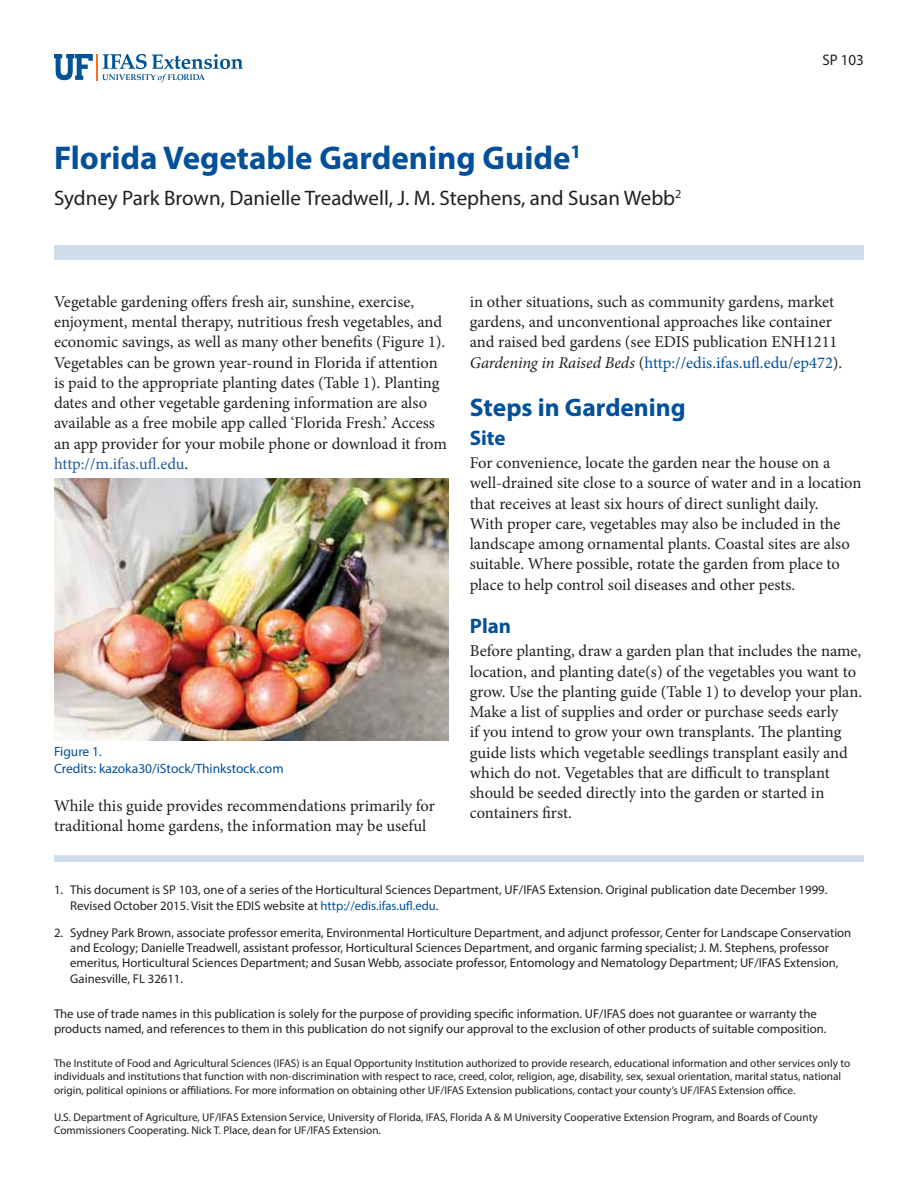
<style>
.page{position:relative;width:918px;height:1188px;background:#fff}
.page>*{position:absolute;margin:0;border:0;box-sizing:border-box;transform-origin:0 0}
.t1{font:700 33px "Myriad Pro";color:#03509a}
.t2{font:700 25.5px "Myriad Pro";color:#03509a}
.t3{font:21px "Myriad Pro";color:#231f20}
.t4{font:700 21px "Myriad Pro";color:#03509a}
.t5{font:16.5px/20.2px "Minion Pro";color:#231f20}
.t6{font:15.3px "Myriad Pro";color:#231f20}
.t7{font:13.5px/16.5px "Myriad Pro";color:#03509a}
.t8{font:12.75px/15.3px "Myriad Pro";color:#231f20}
.t9{font:11.25px/13.5px "Myriad Pro";color:#231f20}
.s1{color:#215e9e}
.s2{font-style:italic}
.s3{color:#03509a}
</style>
<div class="page">
<svg style="left:54px;top:54px;width:189px;height:28px"></svg>
<div style="left:54px;top:245px;width:810px;height:15px;background:#d0ddea"></div>
<div style="left:54px;top:855px;width:810px;height:7px;background:#d0ddea"></div>
<img style="left:54px;top:478px;width:394px;height:263px">
<h1 class="t1" style="left:54px;top:145px;width:529px">Florida Vegetable Gardening Guide<sup>1</sup></h1>
<p class="t3" style="left:54px;top:190px;width:629px">Sydney Park Brown, Danielle Treadwell, J. M. Stephens, and Susan Webb<sup>2</sup></p>
<p class="t6" style="left:822px;top:54px;width:43px">SP 103</p>
<p class="t5" style="left:54px;top:293px;width:395px">Vegetable gardening offers fresh air, sunshine, exercise, enjoyment, mental therapy, nutritious fresh vegetables, and economic savings, as well as many other benefits (Figure 1).<br>Vegetables can be grown year-round in Florida if attention is paid to the appropriate planting dates (Table 1). Planting dates and other vegetable gardening information are also available as a free mobile app called ‘Florida Fresh.’ Access an app provider for your mobile phone or download it from <span class="s1">http://m.ifas.ufl.edu</span>.</p>
<p class="t7" style="left:54px;top:745px;width:231px">Figure 1.<br>Credits: kazoka30/iStock/Thinkstock.com</p>
<p class="t5" style="left:54px;top:797px;width:382px">While this guide provides recommendations primarily for traditional home gardens, the information may be useful</p>
<p class="t5" style="left:470px;top:293px;width:374px">in other situations, such as community gardens, market gardens, and unconventional approaches like container and raised bed gardens (see EDIS publication ENH1211<br><span class="s2">Gardening in Raised Beds</span> (<span class="s3">http://edis.ifas.ufl.edu/ep472</span>).</p>
<h2 class="t2" style="left:470px;top:398px;width:217px">Steps in Gardening</h2>
<p class="t4" style="left:470px;top:430px;width:37px">Site</p>
<p class="t5" style="left:470px;top:454px;width:393px">For convenience, locate the garden near the house on a well-drained site close to a source of water and in a location that receives at least six hours of direct sunlight daily.<br>With proper care, vegetables may also be included in the landscape among ornamental plants. Coastal sites are also suitable. Where possible, rotate the garden from place to place to help control soil diseases and other pests.</p>
<p class="t4" style="left:470px;top:618px;width:43px">Plan</p>
<p class="t5" style="left:470px;top:642px;width:394px">Before planting, draw a garden plan that includes the name, location, and planting date(s) of the vegetables you want to grow. Use the planting guide (Table 1) to develop your plan.<br>Make a list of supplies and order or purchase seeds early<br>if you intend to grow your own transplants. The planting guide lists which vegetable seedlings transplant easily and which do not. Vegetables that are difficult to transplant should be seeded directly into the garden or started in containers first.</p>
<p class="t8" style="left:70px;top:883px;width:759px;text-indent:-16px">1. This document is SP 103, one of a series of the Horticultural Sciences Department, UF/IFAS Extension. Original publication date December 1999.<br>Revised October 2015. Visit the EDIS website at <span class="s3">http://edis.ifas.ufl.edu</span>.</p>
<p class="t8" style="left:70px;top:926px;width:783px;text-indent:-16px">2. Sydney Park Brown, associate professor emerita, Environmental Horticulture Department, and adjunct professor, Center for Landscape Conservation and Ecology; Danielle Treadwell, assistant professor, Horticultural Sciences Department, and organic farming specialist; J. M. Stephens, professor emeritus, Horticultural Sciences Department; and Susan Webb, associate professor, Entomology and Nematology Department; UF/IFAS Extension, Gainesville, FL 32611.</p>
<p class="t8" style="left:54px;top:1007px;width:774px">The use of trade names in this publication is solely for the purpose of providing specific information. UF/IFAS does not guarantee or warranty the products named, and references to them in this publication do not signify our approval to the exclusion of other products of suitable composition.</p>
<p class="t9" style="left:54px;top:1057px;width:798px">The Institute of Food and Agricultural Sciences (IFAS) is an Equal Opportunity Institution authorized to provide research, educational information and other services only to individuals and institutions that function with non-discrimination with respect to race, creed, color, religion, age, disability, sex, sexual orientation, marital status, national origin, political opinions or affiliations. For more information on obtaining other UF/IFAS Extension publications, contact your county’s UF/IFAS Extension office.</p>
<p class="t9" style="left:54px;top:1111px;width:765px">U.S. Department of Agriculture, UF/IFAS Extension Service, University of Florida, IFAS, Florida A &amp; M University Cooperative Extension Program, and Boards of County<br>Commissioners Cooperating. Nick T. Place, dean for UF/IFAS Extension.</p>
</div>
